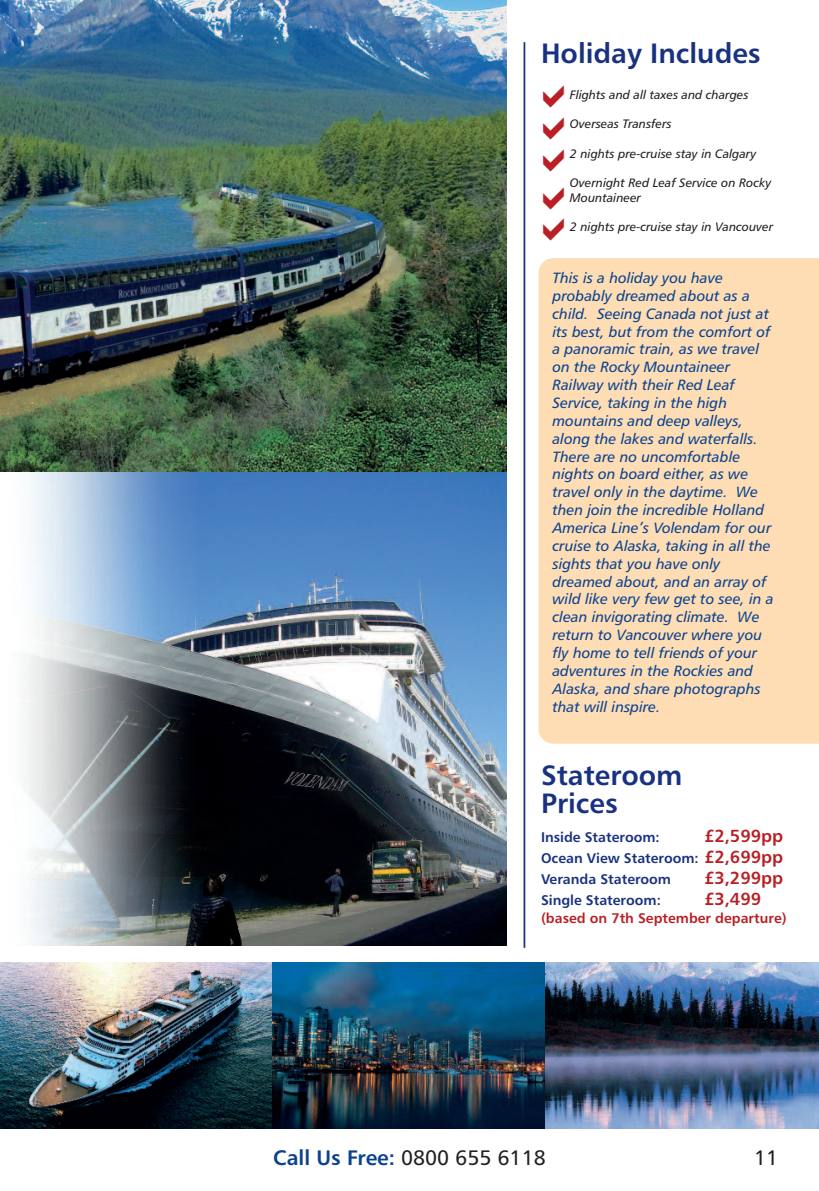
<style>
.page{position:relative;width:819px;height:1191px;background:#fff}
.page>*{position:absolute;margin:0;border:0;box-sizing:border-box;transform-origin:0 0}
.t1{font:28px/28px "Humanist 777 BT Bold B";color:#183181}
.t2{font:21px "Humanist 777 BT Bold B";color:#0a4290}
.t3{font:21px "Humanist 777 BT Roman B";color:#231f20}
.t4{font:17.5px "Humanist 777 BT Bold B";color:#b91f24}
.t5{font:14.88px/17.8px "Humanist 777 BT Italic B";color:#0a4290}
.t6{font:14px/21px "Humanist 777 BT Bold B";color:#183181}
.t7{font:14px "Humanist 777 BT Bold B";color:#b91f24}
.t8{font:12.25px/14.7px "Humanist 777 BT Italic B";color:#231f20}
.s1{font-size:17.5px;color:#b91f24}
.s2{font-family:"Humanist 777 BT Roman B";color:#231f20}
</style>
<div class="page">
<img style="left:0;top:471px;width:506px;height:474px">
<div style="left:538px;top:258px;width:281px;height:485px;background:#feddb4"></div>
<img style="left:0;top:962px;width:273px;height:166px">
<img style="left:273px;top:962px;width:273px;height:166px">
<img style="left:546px;top:962px;width:273px;height:166px">
<img style="left:0;top:0;width:506px;height:471px">
<hr style="left:523px;top:42px;width:2px;height:905px;background:#183181">
<h1 class="t1" style="left:541px;top:42px;width:221px">Holiday Includes</h1>
<p class="t8" style="left:570px;top:88px;width:180px">Flights and all taxes and charges</p>
<p class="t8" style="left:570px;top:118px;width:103px">Overseas Transfers</p>
<p class="t8" style="left:570px;top:147px;width:188px">2 nights pre-cruise stay in Calgary</p>
<p class="t8" style="left:570px;top:176px;width:203px">Overnight Red Leaf Service on Rocky<br>Mountaineer</p>
<p class="t8" style="left:570px;top:221px;width:205px">2 nights pre-cruise stay in Vancouver</p>
<p class="t5" style="left:552px;top:270px;width:223px">This is a holiday you have probably dreamed about as a child. Seeing Canada not just at its best, but from the comfort of a panoramic train, as we travel on the Rocky Mountaineer<br>Railway with their Red Leaf<br>Service, taking in the high mountains and deep valleys, along the lakes and waterfalls.<br>There are no uncomfortable nights on board either, as we travel only in the daytime. We then join the incredible Holland<br>America Line’s Volendam for our cruise to Alaska, taking in all the sights that you have only dreamed about, and an array of wild like very few get to see, in a clean invigorating climate. We return to Vancouver where you fly home to tell friends of your adventures in the Rockies and<br>Alaska, and share photographs that will inspire.</p>
<h1 class="t1" style="left:541px;top:763px;width:143px">Stateroom<br>Prices</h1>
<p class="t6" style="left:541px;top:827px;width:120px">Inside Stateroom:</p>
<p class="t4" style="left:704px;top:828px;width:81px">£2,599pp</p>
<p class="t6" style="left:541px;top:848px;width:244px">Ocean View Stateroom: <span class="s1">£2,699pp<br></span>Veranda Stateroom</p>
<p class="t4" style="left:704px;top:870px;width:81px">£3,299pp</p>
<p class="t6" style="left:541px;top:890px;width:121px">Single Stateroom:</p>
<p class="t4" style="left:704px;top:891px;width:59px">£3,499</p>
<p class="t7" style="left:541px;top:912px;width:247px">(based on 7th September departure)</p>
<h2 class="t2" style="left:273px;top:1148px;width:274px">Call Us Free: <span class="s2">0800 655 6118</span></h2>
<h2 class="t3" style="left:754px;top:1148px;width:26px">11</h2>
</div>
